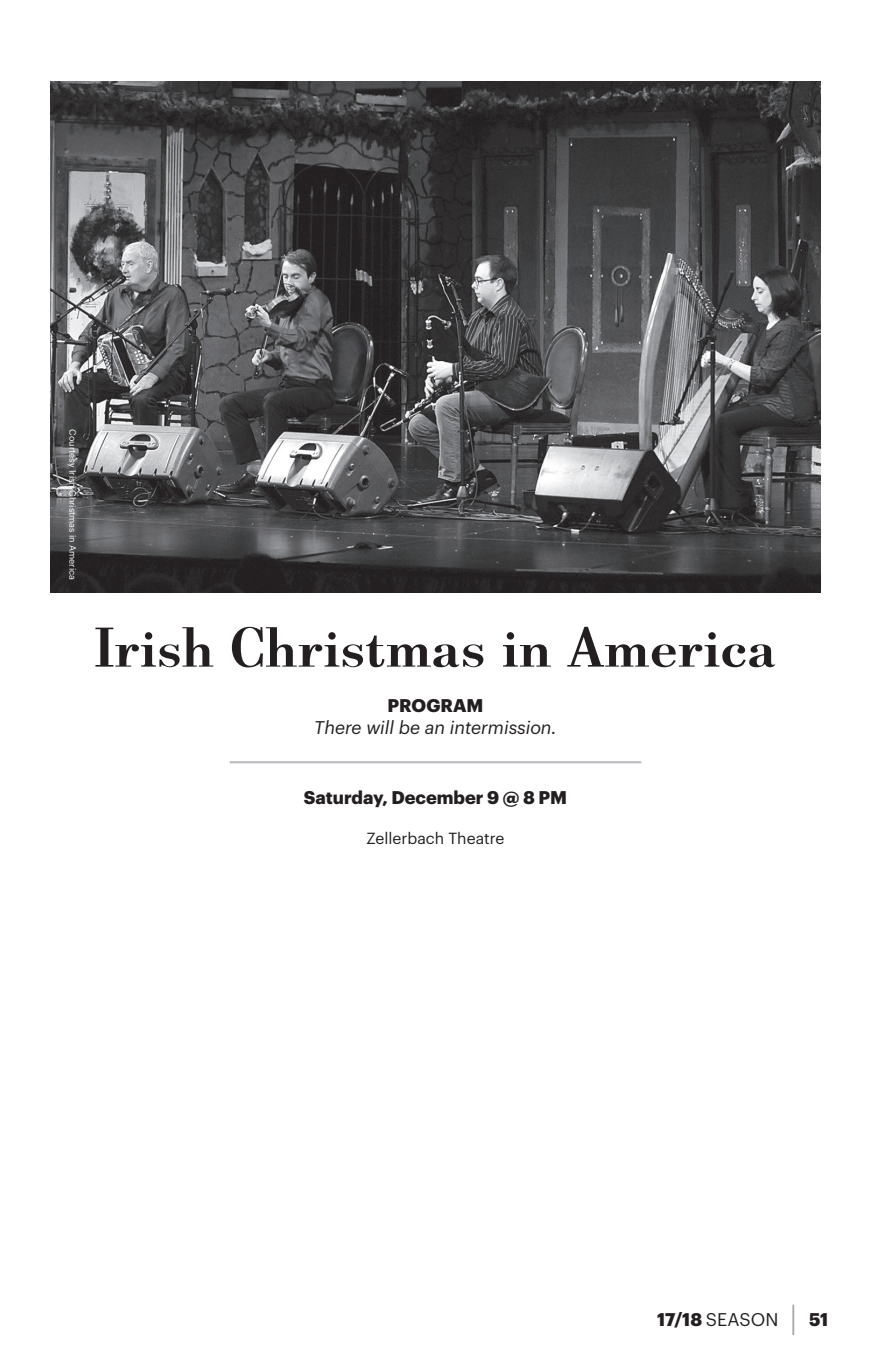
<style>
.page{position:relative;width:871px;height:1367px;background:#fff}
.page>*{position:absolute;margin:0;border:0;box-sizing:border-box;transform-origin:0 0}
.t1{font:700 54px "Berenis ADF Pro";color:#231f20}
.t2{font:700 18px "Graphik";color:#231f20}
.t3{font:italic 18px "Graphik";color:#231f20}
.t4{font:18px "Graphik";letter-spacing:.005em;color:#231f20}
.t5{font:15.75px "Graphik";color:#231f20}
.t6{font:9px "Graphik";color:#fff}
.s1{font-weight:700}
</style>
<div class="page">
<hr style="left:792px;top:1305px;width:2px;height:30px;background:#a8a9ad">
<img style="left:51px;top:81px;width:769px;height:512px">
<hr style="left:230px;top:761px;width:411px;height:2px;background:#bcbdc0">
<p class="t6" style="left:79px;top:429px;width:152px;rotate:90deg">Courtesy Irish Christmas in America</p>
<h1 class="t1" style="left:95px;top:612px;width:683px">Irish Christmas in America</h1>
<p class="t2" style="left:387px;top:691px;width:97px">PROGRAM</p>
<p class="t3" style="left:314px;top:714px;width:244px">There will be an intermission.</p>
<p class="t2" style="left:304px;top:783px;width:265px">Saturday, December 9 @ 8 PM</p>
<p class="t5" style="left:366px;top:827px;width:139px">Zellerbach Theatre</p>
<p class="t4" style="left:657px;top:1306px;width:123px"><span class="s1">17/18</span> SEASON</p>
<p class="t2" style="left:809px;top:1306px;width:21px">51</p>
</div>
